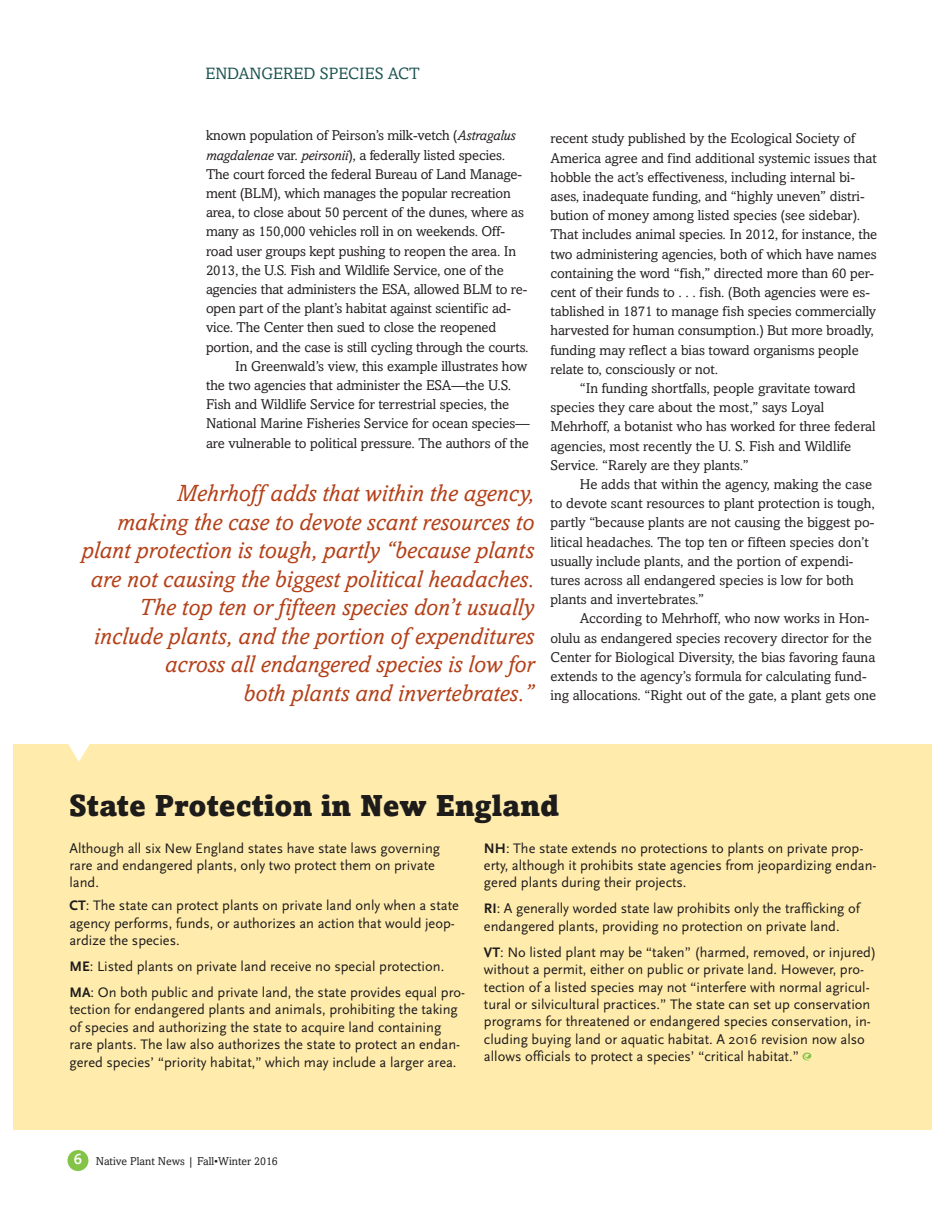
<style>
.page{position:relative;width:945px;height:1215px;background:#fff}
.page>*{position:absolute;margin:0;border:0;box-sizing:border-box;transform-origin:0 0}
.t1{font:900 30px "Amasis MT Std";color:#1e1b1b}
.t2{font:italic 24px/28.5px "Amasis MT Std";color:#b44018;text-align:right}
.t3{font:16.5px "Amasis MT Std";color:#1b5351}
.t4{font:14.4px/17.4px "Scala Sans OT";color:#1e1b1b}
.t5{font:14.25px "Amasis MT Std";letter-spacing:-.005em;color:#231f20}
.t6{font:11.4px "Amasis MT Std";color:#231f20}
.s1{font-style:italic}
.s2{font-weight:700}
.s3{font-family:"Scala Sans OT";font-weight:700;font-size:15px;color:#fff}
</style>
<div class="page">
<div style="left:68px;top:1150px;width:20px;height:21px;background:#83c447;border-radius:50%"></div>
<div style="left:13px;top:744px;width:919px;height:385px;background:#ffecad"></div>
<svg style="left:803px;top:1052px;width:8px;height:9px"></svg>
<svg style="left:68px;top:744px;width:22px;height:18px"></svg>
<p class="t3" style="left:206px;top:68px;width:216px">ENDANGERED SPECIES ACT</p>
<p class="t5" style="left:206px;top:131px;width:311px">known population of Peirson’s milk-vetch (<span class="s1">Astragalus</span></p>
<p class="t5" style="left:206px;top:150px;width:301px"><span class="s1">magdalenae</span> var. <span class="s1">peirsonii</span>), a federally listed species.</p>
<p class="t5" style="left:206px;top:169px;width:317px">The court forced the federal Bureau of Land Manage-</p>
<p class="t5" style="left:206px;top:188px;width:306px">ment (BLM), which manages the popular recreation</p>
<p class="t5" style="left:206px;top:207px;width:320px">area, to close about 50 percent of the dunes, where as</p>
<p class="t5" style="left:206px;top:227px;width:301px">many as 150,000 vehicles roll in on weekends. Off-</p>
<p class="t5" style="left:206px;top:246px;width:312px">road user groups kept pushing to reopen the area. In</p>
<p class="t5" style="left:206px;top:265px;width:299px">2013, the U.S. Fish and Wildlife Service, one of the</p>
<p class="t5" style="left:206px;top:284px;width:323px">agencies that administers the ESA, allowed BLM to re-</p>
<p class="t5" style="left:206px;top:303px;width:307px">open part of the plant’s habitat against scientific ad-</p>
<p class="t5" style="left:206px;top:323px;width:292px">vice. The Center then sued to close the reopened</p>
<p class="t5" style="left:206px;top:342px;width:324px">portion, and the case is still cycling through the courts.</p>
<p class="t5" style="left:235px;top:361px;width:294px">In Greenwald’s view, this example illustrates how</p>
<p class="t5" style="left:206px;top:380px;width:307px">the two agencies that administer the ESA—the U.S.</p>
<p class="t5" style="left:206px;top:399px;width:305px">Fish and Wildlife Service for terrestrial species, the</p>
<p class="t5" style="left:206px;top:419px;width:325px">National Marine Fisheries Service for ocean species—</p>
<p class="t5" style="left:206px;top:438px;width:325px">are vulnerable to political pressure. The authors of the</p>
<p class="t2" style="left:81px;top:481px;width:454px">Mehrhoff adds that within the agency,<br>making the case to devote scant resources to plant protection is tough, partly “because plants are not causing the biggest political headaches.<br>The top ten or fifteen species don’t usually include plants, and the portion of expenditures across all endangered species is low for<br>both plants and invertebrates.”</p>
<p class="t5" style="left:551px;top:134px;width:306px">recent study published by the Ecological Society of</p>
<p class="t5" style="left:551px;top:153px;width:328px">America agree and find additional systemic issues that</p>
<p class="t5" style="left:551px;top:172px;width:306px">hobble the act’s effectiveness, including internal bi-</p>
<p class="t5" style="left:551px;top:191px;width:316px">ases, inadequate funding, and “highly uneven” distri-</p>
<p class="t5" style="left:551px;top:210px;width:311px">bution of money among listed species (see sidebar).</p>
<p class="t5" style="left:551px;top:230px;width:328px">That includes animal species. In 2012, for instance, the</p>
<p class="t5" style="left:551px;top:249px;width:328px">two administering agencies, both of which have names</p>
<p class="t5" style="left:551px;top:268px;width:325px">containing the word “fish,” directed more than 60 per-</p>
<p class="t5" style="left:551px;top:287px;width:321px">cent of their funds to . . . fish. (Both agencies were es-</p>
<p class="t5" style="left:551px;top:306px;width:327px">tablished in 1871 to manage fish species commercially</p>
<p class="t5" style="left:551px;top:326px;width:325px">harvested for human consumption.) But more broadly,</p>
<p class="t5" style="left:551px;top:345px;width:310px">funding may reflect a bias toward organisms people</p>
<p class="t5" style="left:551px;top:364px;width:169px">relate to, consciously or not.</p>
<p class="t5" style="left:580px;top:383px;width:278px">“In funding shortfalls, people gravitate toward</p>
<p class="t5" style="left:551px;top:402px;width:275px">species they care about the most,” says Loyal</p>
<p class="t5" style="left:551px;top:422px;width:327px">Mehrhoff, a botanist who has worked for three federal</p>
<p class="t5" style="left:551px;top:441px;width:302px">agencies, most recently the U. S. Fish and Wildlife</p>
<p class="t5" style="left:551px;top:460px;width:200px">Service. “Rarely are they plants.”</p>
<p class="t5" style="left:580px;top:479px;width:294px">He adds that within the agency, making the case</p>
<p class="t5" style="left:551px;top:498px;width:326px">to devote scant resources to plant protection is tough,</p>
<p class="t5" style="left:551px;top:518px;width:325px">partly “because plants are not causing the biggest po-</p>
<p class="t5" style="left:551px;top:537px;width:320px">litical headaches. The top ten or fifteen species don’t</p>
<p class="t5" style="left:551px;top:556px;width:305px">usually include plants, and the portion of expendi-</p>
<p class="t5" style="left:551px;top:575px;width:305px">tures across all endangered species is low for both</p>
<p class="t5" style="left:551px;top:594px;width:155px">plants and invertebrates.”</p>
<p class="t5" style="left:580px;top:614px;width:291px">According to Mehrhoff, who now works in Hon-</p>
<p class="t5" style="left:551px;top:633px;width:323px">olulu as endangered species recovery director for the</p>
<p class="t5" style="left:551px;top:652px;width:326px">Center for Biological Diversity, the bias favoring fauna</p>
<p class="t5" style="left:551px;top:671px;width:318px">extends to the agency’s formula for calculating fund-</p>
<p class="t5" style="left:551px;top:690px;width:327px">ing allocations. “Right out of the gate, a plant gets one</p>
<h1 class="t1" style="left:69px;top:795px;width:492px">State Protection in New England</h1>
<p class="t4" style="left:69px;top:840px;width:372px">although all six new england states have state laws governing rare and endangered plants, only two protect them on private land.</p>
<p class="t4" style="left:69px;top:897px;width:391px"><span class="s2">CT</span>: the state can protect plants on private land only when a state agency performs, funds, or authorizes an action that would jeop&shy;ardize the species.</p>
<p class="t4" style="left:69px;top:954px;width:397px;line-height:26.1px"><span class="s2">ME</span>: listed plants on private land receive no special protection.<br><span class="s2">MA</span>: on both public and private land, the state provides equal pro-</p>
<p class="t4" style="left:69px;top:1001px;width:392px">tection for endangered plants and animals, prohibiting the taking of species and authorizing the state to acquire land containing rare plants. the law also authorizes the state to protect an endan&shy;gered species’ “priority habitat,” which may include a larger area.</p>
<p class="t4" style="left:484px;top:840px;width:394px"><span class="s2">NH</span>: the state extends no protections to plants on private prop&shy;erty, although it prohibits state agencies from jeopardizing endan&shy;gered plants during their projects.</p>
<p class="t4" style="left:484px;top:900px;width:379px"><span class="s2">RI</span>: a generally worded state law prohibits only the trafficking of endangered plants, providing no protection on private land.</p>
<p class="t4" style="left:484px;top:944px;width:394px"><span class="s2">VT</span>: no listed plant may be “taken” (harmed, removed, or injured) without a permit, either on public or private land. However, pro&shy;tection of a listed species may not “interfere with normal agricul&shy;tural or silvicultural practices.” the state can set up conservation programs for threatened or endangered species conservation, in&shy;cluding buying land or aquatic habitat. a 2016 revision now also allows officials to protect a species’ “critical habitat.”</p>
<p class="t6" style="left:74px;top:1157px;width:205px"><span class="s3">6</span> Native Plant News | Fall•Winter 2016</p>
</div>
